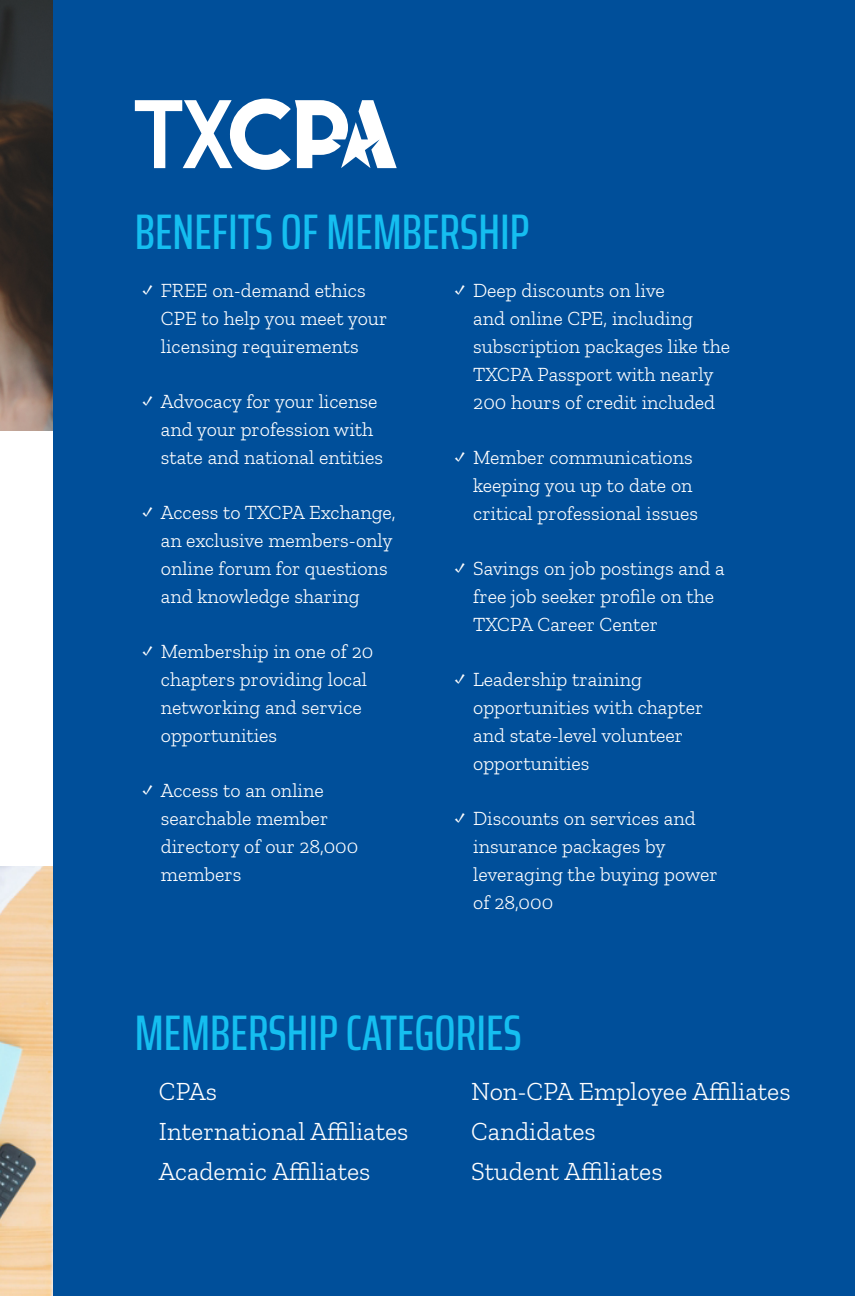
<style>
.page{position:relative;width:855px;height:1296px;background:#fff}
.page>*{position:absolute;margin:0;border:0;box-sizing:border-box;transform-origin:0 0}
.HEAD{font:500 extra-condensed 50px "Saira";color:#15bef0}
.copy{font:300 26px "Zilla Slab";color:#fff}
.t1{font:300 20px/28px "Zilla Slab";color:#fff}
</style>
<div class="page">
<img style="left:0;top:0;width:53px;height:431px">
<img style="left:0;top:866px;width:53px;height:430px">
<div style="left:53px;top:0;width:802px;height:1296px;background:#004f9a"></div>
<svg style="left:135px;top:99px;width:262px;height:71px"></svg>
<p class="HEAD" style="left:135px;top:194px;width:396px">BENEFITS OF MEMBERSHIP</p>
<p class="t1" style="left:161px;top:277px;width:228px;text-indent:-20px">✓ FREE on-demand ethics<br>CPE to help you meet your licensing requirements</p>
<p class="t1" style="left:161px;top:388px;width:224px;text-indent:-20px">✓ Advocacy for your license and your profession with state and national entities</p>
<p class="t1" style="left:473px;top:277px;width:258px;text-indent:-20px">✓ Deep discounts on live<br>and online CPE, including subscription packages like the<br>TXCPA Passport with nearly<br>200 hours of credit included</p>
<p class="t1" style="left:473px;top:444px;width:226px;text-indent:-20px">✓ Member communications keeping you up to date on critical professional issues</p>
<p class="t1" style="left:473px;top:555px;width:253px;text-indent:-20px">✓ Savings on job postings and a free job seeker profile on the<br>TXCPA Career Center</p>
<p class="t1" style="left:161px;top:499px;width:237px;text-indent:-20px">✓ Access to TXCPA Exchange, an exclusive members-only online forum for questions and knowledge sharing</p>
<p class="t1" style="left:161px;top:638px;width:214px;text-indent:-20px">✓ Membership in one of 20 chapters providing local networking and service opportunities</p>
<p class="t1" style="left:161px;top:777px;width:199px;text-indent:-20px">✓ Access to an online searchable member directory of our 28,000 members</p>
<p class="t1" style="left:473px;top:666px;width:232px;text-indent:-20px">✓ Leadership training opportunities with chapter and state-level volunteer opportunities</p>
<p class="t1" style="left:473px;top:805px;width:246px;text-indent:-20px">✓ Discounts on services and insurance packages by leveraging the buying power of 28,000</p>
<p class="HEAD" style="left:135px;top:995px;width:388px">MEMBERSHIP CATEGORIES</p>
<p class="copy" style="left:159px;top:1077px;width:60px">CPAs</p>
<p class="copy" style="left:159px;top:1117px;width:251px">International Affiliates</p>
<p class="copy" style="left:159px;top:1157px;width:213px">Academic Affiliates</p>
<p class="copy" style="left:471px;top:1077px;width:321px">Non-CPA Employee Affiliates</p>
<p class="copy" style="left:471px;top:1117px;width:126px">Candidates</p>
<p class="copy" style="left:471px;top:1157px;width:193px">Student Affiliates</p>
</div>
